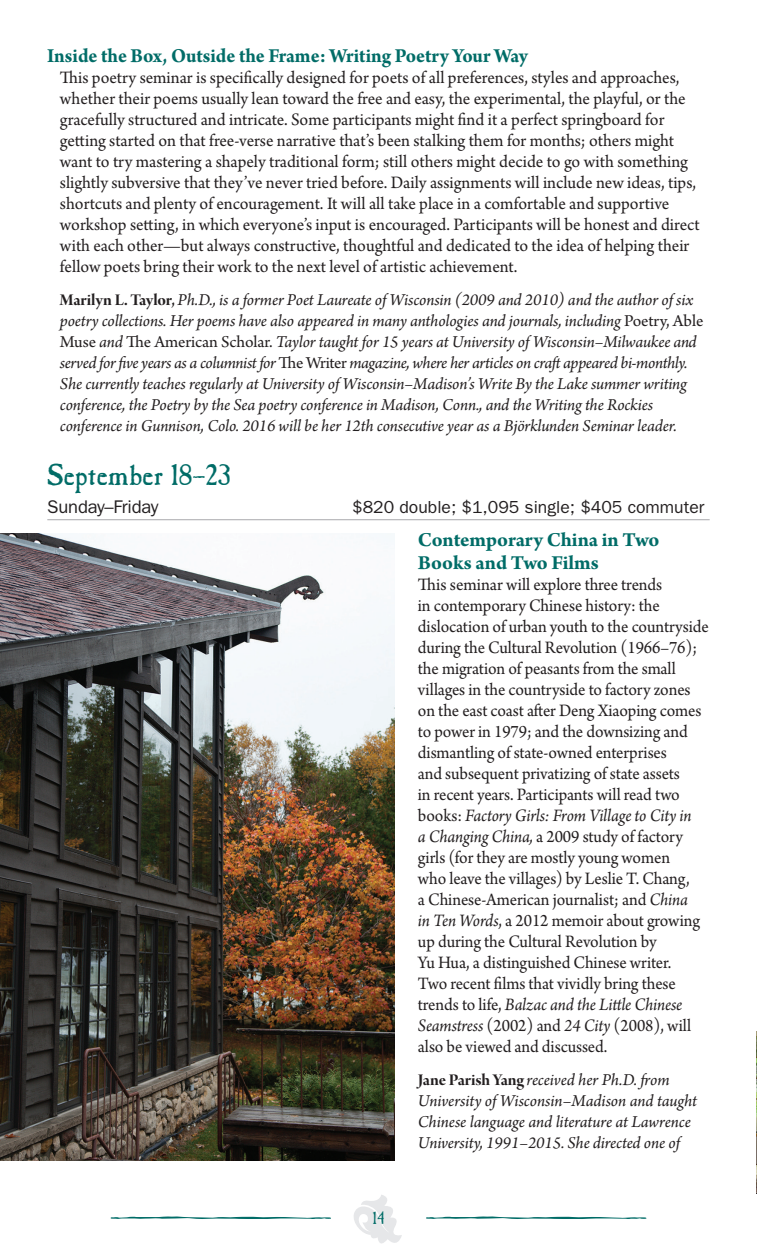
<style>
.page{position:relative;width:757px;height:1258px;background:#fff}
.page>*{position:absolute;margin:0;border:0;box-sizing:border-box;transform-origin:0 0}
.t1{font:29.75px "Caslon Antique";color:#006c67}
.t2{font:700 21px "Arno Pro";letter-spacing:-.005em;color:#006c67;scale:.95 1}
.t3{font:700 21px/22.8px "Arno Pro";letter-spacing:-.005em;color:#006c67}
.t4{font:18.38px/21px "Arno Pro";letter-spacing:-.005em;color:#231f20}
.t5{font:18.38px "Franklin Gothic";letter-spacing:-.01em;color:#231f20}
.t6{font:italic 17.5px/21px "Arno Pro";letter-spacing:-.01em;color:#231f20}
.t7{font:17.5px "Franklin Gothic";color:#231f20}
.t8{font:17.5px "Caslon Antique";color:#006c67;scale:.9 1}
.s1{font-family:"Arno Pro Bold Display";font-style:normal}
.s2{font-style:normal}
.s3{font-style:italic}
</style>
<div class="page">
<svg style="left:354px;top:1195px;width:47px;height:49px"></svg>
<svg style="left:110px;top:1216px;width:221px;height:3px"></svg>
<svg style="left:426px;top:1216px;width:220px;height:3px"></svg>
<hr style="left:47px;top:519px;width:662px;height:1px;background:#a8a9ad">
<img style="left:0;top:533px;width:394px;height:627px">
<img style="left:756px;top:1031px;width:1px;height:162px">
<p class="t2" style="left:47px;top:43px;width:507px">Inside the Box, Outside the Frame: Writing Poetry Your Way</p>
<p class="t4" style="left:60px;top:67px;width:640px">This poetry seminar is specifically designed for poets of all preferences, styles and approaches, whether their poems usually lean toward the free and easy, the experimental, the playful, or the gracefully structured and intricate. Some participants might find it a perfect springboard for getting started on that free-verse narrative that’s been stalking them for months; others might want to try mastering a shapely traditional form; still others might decide to go with something slightly subversive that they’ve never tried before. Daily assignments will include new ideas, tips, shortcuts and plenty of encouragement. It will all take place in a comfortable and supportive workshop setting, in which everyone’s input is encouraged. Participants will be honest and direct with each other—but always constructive, thoughtful and dedicated to the idea of helping their fellow poets bring their work to the next level of artistic achievement.</p>
<p class="t6" style="left:60px;top:290px;width:644px"><span class="s1">Marilyn L. Taylor,</span> Ph.D., is a former Poet Laureate of Wisconsin (2009 and 2010) and the author of six poetry collections. Her poems have also appeared in many anthologies and journals, including <span class="s2">Poetry, Able Muse</span> and <span class="s2">The American Scholar.</span> Taylor taught for 15 years at University of Wisconsin–Milwaukee and served for five years as a columnist for <span class="s2">The Writer</span> magazine, where her articles on craft appeared bi-monthly.<br>She currently teaches regularly at University of Wisconsin–Madison’s Write By the Lake summer writing conference, the Poetry by the Sea poetry conference in Madison, Conn., and the Writing the Rockies conference in Gunnison, Colo. 2016 will be her 12th consecutive year as a Björklunden Seminar leader.</p>
<h1 class="t1" style="left:47px;top:457px;width:185px">September 18–23</h1>
<p class="t5" style="left:47px;top:496px;width:112px">Sunday–Friday</p>
<p class="t7" style="left:352px;top:497px;width:353px">$820 double; $1,095 single; $405 commuter</p>
<p class="t3" style="left:417px;top:529px;width:243px">Contemporary China in Two<br>Books and Two Films</p>
<p class="t4" style="left:417px;top:574px;width:292px">This seminar will explore three trends<br>in contemporary Chinese history: the dislocation of urban youth to the countryside during the Cultural Revolution (1966–76); the migration of peasants from the small villages in the countryside to factory zones on the east coast after Deng Xiaoping comes to power in 1979; and the downsizing and dismantling of state-owned enterprises<br>and subsequent privatizing of state assets<br>in recent years. Participants will read two books: <span class="s3">Factory Girls: From Village to City in<br>a Changing China,</span> a 2009 study of factory girls (for they are mostly young women<br>who leave the villages) by Leslie T. Chang,<br>a Chinese-American journalist; and <span class="s3">China<br>in Ten Words</span>, a 2012 memoir about growing up during the Cultural Revolution by<br>Yu Hua, a distinguished Chinese writer.<br>Two recent films that vividly bring these trends to life, <span class="s3">Balzac and the Little Chinese Seamstress</span> (2002) and <span class="s3">24 City</span> (2008), will also be viewed and discussed.</p>
<p class="t6" style="left:417px;top:1070px;width:280px"><span class="s1">Jane Parish Yang</span> received her Ph.D. from University of Wisconsin–Madison and taught Chinese language and literature at Lawrence University, 1991–2015. She directed one of</p>
<p class="t8" style="left:372px;top:1208px;width:14px">14</p>
</div>
